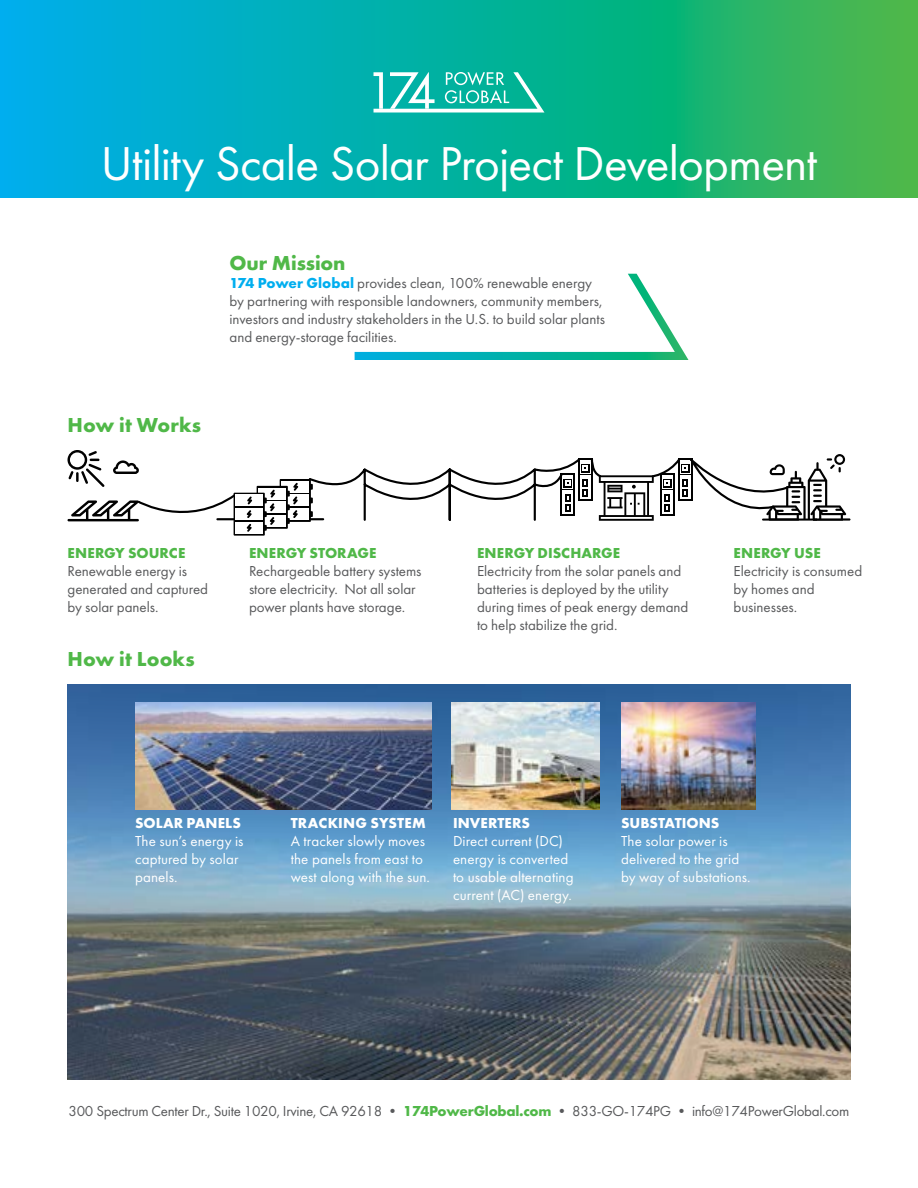
<style>
.page{position:relative;width:918px;height:1188px;background:#fff}
.page>*{position:absolute;margin:0;border:0;box-sizing:border-box;transform-origin:0 0}
.t1{font:49.35px "Futura PT";letter-spacing:-.015em;color:#fff}
.t2{font:700 21px "Futura PT";color:#50b848}
.t3{font:15px/18px "Futura PT";color:#58595b}
.t4{font:15px/18px "Futura PT";letter-spacing:.01em;color:#fff}
.t5{font:15px "Futura PT";letter-spacing:-.02em;color:#58595b}
.t6{font:700 15px "Futura PT";letter-spacing:.005em;color:#50b848}
.t7{font:700 15px "Futura PT";letter-spacing:.005em;color:#fff}
.s1{font-weight:700;color:#00aeef}
.s2{font-weight:700;color:#50b848}
</style>
<div class="page">
<img style="left:68px;top:684px;width:782px;height:396px">
<svg style="left:68px;top:450px;width:782px;height:86px"></svg>
<img style="left:621px;top:702px;width:135px;height:108px">
<img style="left:135px;top:702px;width:297px;height:108px">
<img style="left:452px;top:702px;width:148px;height:108px">
<svg style="left:0;top:0;width:918px;height:198px;background:#0eb19c"></svg>
<svg style="left:374px;top:72px;width:170px;height:40px"></svg>
<svg style="left:355px;top:274px;width:333px;height:86px"></svg>
<h1 class="t1" style="left:101px;top:134px;width:718px">Utility Scale Solar Project Development</h1>
<h2 class="t2" style="left:68px;top:411px;width:135px">How it Works</h2>
<h2 class="t2" style="left:230px;top:249px;width:117px">Our Mission</h2>
<p class="t3" style="left:230px;top:274px;width:377px"><span class="s1">174 Power Global</span> provides clean, 100% renewable energy by partnering with responsible landowners, community members, investors and industry stakeholders in the U.S. to build solar plants and energy-storage facilities.</p>
<p class="t6" style="left:68px;top:543px;width:119px">ENERGY SOURCE</p>
<p class="t3" style="left:68px;top:562px;width:142px">Renewable energy is generated and captured by solar panels.</p>
<h2 class="t2" style="left:68px;top:645px;width:129px">How it Looks</h2>
<p class="t6" style="left:249px;top:543px;width:129px">ENERGY STORAGE</p>
<p class="t3" style="left:249px;top:562px;width:174px">Rechargeable battery systems store electricity. Not all solar power plants have storage.</p>
<p class="t6" style="left:477px;top:543px;width:145px">ENERGY DISCHARGE</p>
<p class="t3" style="left:477px;top:562px;width:213px">Electricity from the solar panels and batteries is deployed by the utility during times of peak energy demand to help stabilize the grid.</p>
<p class="t6" style="left:734px;top:543px;width:89px">ENERGY USE</p>
<p class="t3" style="left:734px;top:562px;width:130px">Electricity is consumed by homes and businesses.</p>
<p class="t7" style="left:135px;top:813px;width:108px">SOLAR PANELS</p>
<p class="t4" style="left:135px;top:832px;width:110px">The sun’s energy is captured by solar panels.</p>
<p class="t7" style="left:291px;top:813px;width:137px">TRACKING SYSTEM</p>
<p class="t4" style="left:291px;top:832px;width:141px">A tracker slowly moves the panels from east to west along with the sun.</p>
<p class="t7" style="left:453px;top:813px;width:79px">INVERTERS</p>
<p class="t4" style="left:453px;top:832px;width:122px">Direct current (DC) energy is converted to usable alternating current (AC) energy.</p>
<p class="t7" style="left:621px;top:813px;width:100px">SUBSTATIONS</p>
<p class="t4" style="left:621px;top:832px;width:131px">The solar power is delivered to the grid by way of substations.</p>
<p class="t5" style="left:69px;top:1102px;width:782px">300 Spectrum Center Dr., Suite 1020, Irvine, CA 92618 • <span class="s2">174PowerGlobal.com</span> • 833-GO-174PG • info@174PowerGlobal.com</p>
</div>
